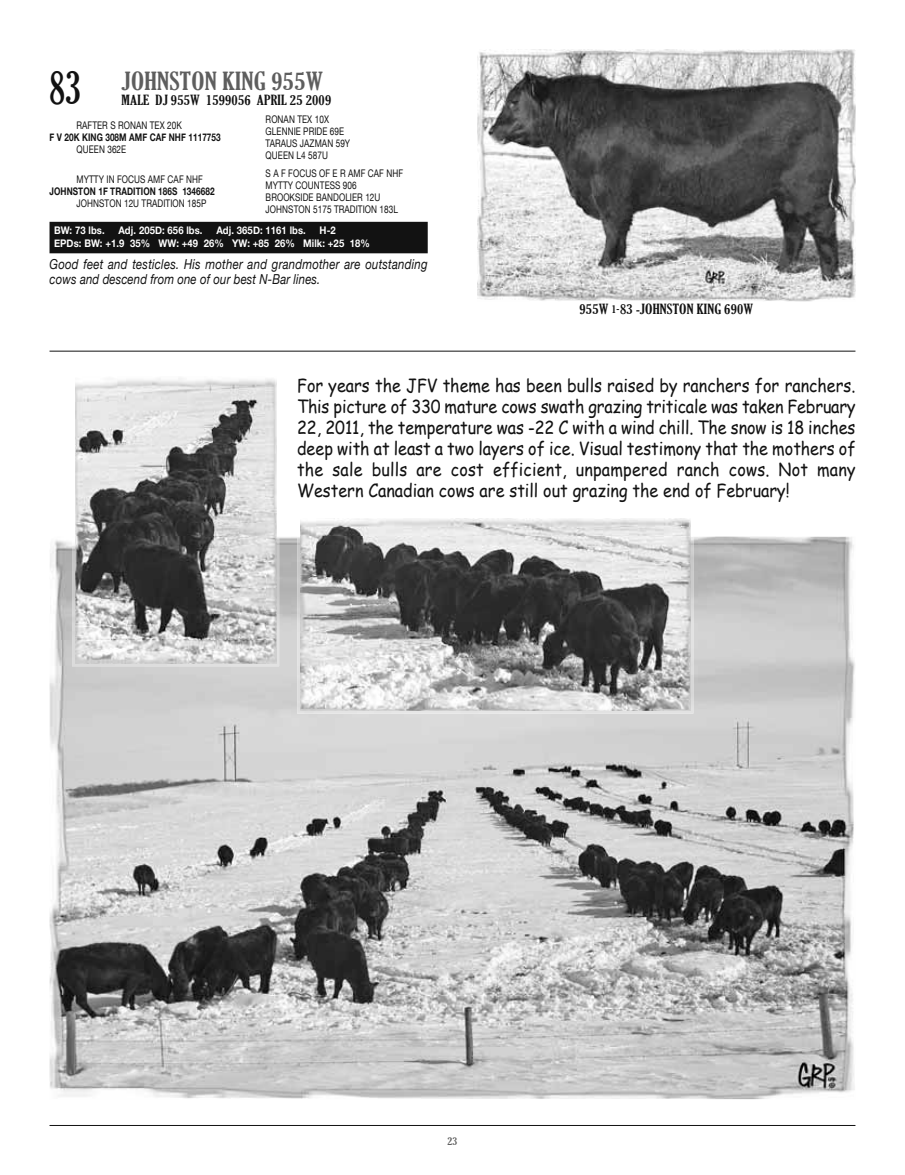
<style>
.page{position:relative;width:905px;height:1175px;background:#fff}
.page>*{position:absolute;margin:0;border:0;box-sizing:border-box;transform-origin:0 0}
.t1{font:extra-condensed 24px "Gloucester";letter-spacing:.01em;color:#5e5e5e;scale:1.2 1}
.t2{font:18px/21px "Comic Sans MS";color:#121212;text-align:justify;scale:.9 1}
.t3{font:italic 13.8px/15.5px "Helvetica Neue";letter-spacing:.02em;color:#121212;scale:.83 1}
.t4{font:extra-condensed 13.5px "Gloucester";letter-spacing:.01em;color:#121212;scale:1.2 1}
.t5{font:10.5px/18px "Helvetica Neue";letter-spacing:.01em;color:#121212;scale:.78 1}
.t6{font:700 10.5px/13.5px "Helvetica Neue";letter-spacing:.01em;color:#fff;scale:.9 1}
.t7{font:700 10.5px "Helvetica Neue";letter-spacing:.01em;color:#121212;scale:.78 1}
.t8{font:extra-condensed 10.5px "Gloucester";color:#5e5e5e;scale:1.2 1}
.s1{font-size:45px;color:#121212}
.s2{font-size:10.5px}
</style>
<div class="page">
<hr style="left:50px;top:1125px;width:805px;height:1px;background:#121212">
<hr style="left:50px;top:351px;width:805px;height:1px;background:#121212">
<div style="left:50px;top:222px;width:378px;height:31px;background:#121212"></div>
<img style="left:477px;top:50px;width:378px;height:252px">
<img style="left:50px;top:536px;width:805px;height:563px">
<svg style="left:276px;top:381px;width:1px;height:155px"></svg>
<img style="left:72px;top:536px;width:207px;height:130px">
<img style="left:75px;top:378px;width:201px;height:285px">
<img style="left:297px;top:536px;width:396px;height:177px">
<img style="left:300px;top:518px;width:390px;height:192px">
<h1 class="t1" style="left:50px;top:67px;width:229px"><span class="s1">83</span> JOHNSTON KING 955W</h1>
<p class="t4" style="left:122px;top:92px;width:176px">MALE DJ 955W 1599056 APRIL 25 2009</p>
<p class="t5" style="left:266px;top:110px;width:83px">RONAN TEX 10X</p>
<p class="t5" style="left:77px;top:116px;width:137px">RAFTER S RONAN TEX 20K</p>
<p class="t5" style="left:266px;top:122px;width:102px">GLENNIE PRIDE 69E</p>
<p class="t7" style="left:49px;top:130px;width:221px">F V 20K KING 308M AMF CAF NHF 1117753</p>
<p class="t5" style="left:266px;top:134px;width:110px">TARAUS JAZMAN 59Y</p>
<p class="t5" style="left:77px;top:140px;width:65px">QUEEN 362E</p>
<p class="t5" style="left:266px;top:146px;width:178px">QUEEN L4 587U<br>S A F FOCUS OF E R AMF CAF NHF</p>
<p class="t5" style="left:77px;top:170px;width:163px">MYTTY IN FOCUS AMF CAF NHF</p>
<p class="t5" style="left:266px;top:176px;width:118px">MYTTY COUNTESS 906</p>
<p class="t7" style="left:49px;top:184px;width:213px">JOHNSTON 1F TRADITION 186S 1346682</p>
<p class="t5" style="left:266px;top:188px;width:149px">BROOKSIDE BANDOLIER 12U</p>
<p class="t5" style="left:77px;top:194px;width:168px">JOHNSTON 12U TRADITION 185P</p>
<p class="t5" style="left:266px;top:200px;width:171px">JOHNSTON 5175 TRADITION 183L</p>
<p class="t6" style="left:54px;top:223px;width:58px">BW: 73 lbs.</p>
<p class="t6" style="left:118px;top:223px;width:95px">Adj. 205D: 656 lbs.</p>
<p class="t6" style="left:216px;top:223px;width:101px">Adj. 365D: 1161 lbs.</p>
<p class="t6" style="left:54px;top:223px;width:352px;text-indent:265px">H-2<br>EPDs: BW: +1.9 35% WW: +49 26% YW: +85 26% Milk: +25 18%</p>
<p class="t3" style="left:49px;top:256px;width:457px">Good feet and testicles. His mother and grandmother are outstanding cows and descend from one of our best N-Bar lines.</p>
<p class="t4" style="left:579px;top:301px;width:146px">955W <span class="s2">1-</span>83 -JOHNSTON KING 690W</p>
<p class="t2" style="left:297px;top:374px;width:622px">For years the JFV theme has been bulls raised by ranchers for ranchers.<br>This picture of 330 mature cows swath grazing triticale was taken February 22, 2011, the temperature was -22 C with a wind chill. The snow is 18 inches deep with at least a two layers of ice. Visual testimony that the mothers of the sale bulls are cost efficient, unpampered ranch cows. Not many Western Canadian cows are still out grazing the end of February!</p>
<p class="t8" style="left:447px;top:1134px;width:10px">23</p>
</div>
